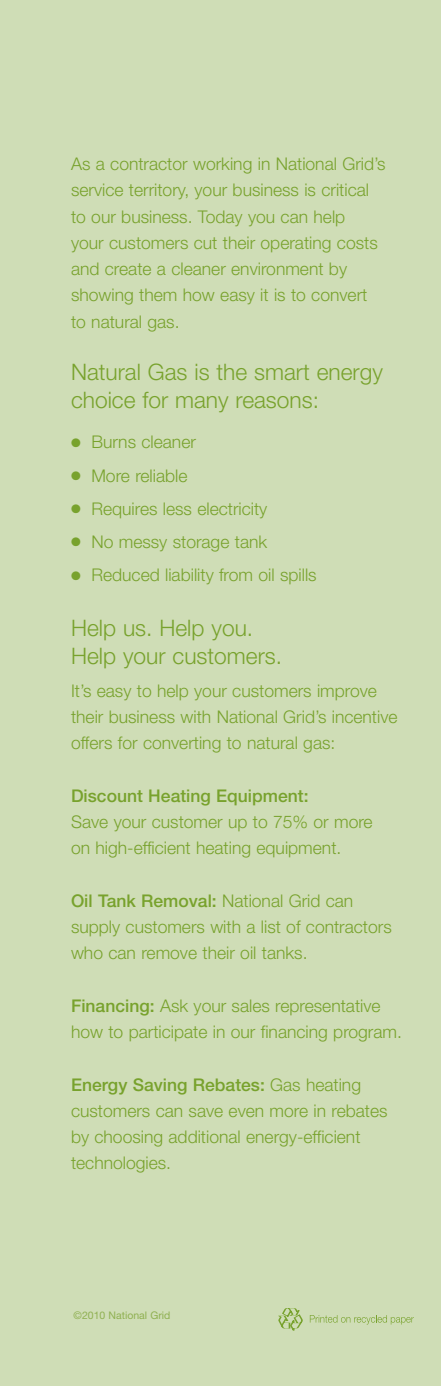
<style>
.page{position:relative;width:441px;height:1386px;background:#cfddb6}
.page>*{position:absolute;margin:0;border:0;box-sizing:border-box;transform-origin:0 0}
.t1{font:300 22.75px/28px "Helvetica Neue";color:#78a22d}
.t2{font:300 17.5px/26.2px "Helvetica Neue";color:#78a22d}
.t3{font:500 17.5px "Helvetica Neue";color:#78a22d}
.t4{font:10.5px "Helvetica Neue";color:#8fb051}
.s1{font-weight:500}
</style>
<div class="page">
<svg style="left:310px;top:1315px;width:104px;height:10px"></svg>
<svg style="left:278px;top:1308px;width:25px;height:23px"></svg>
<p class="t2" style="left:71px;top:152px;width:316px">As a contractor working in National Grid’s service territory, your business is critical to our business. Today you can help<br>your customers cut their operating costs and create a cleaner environment by showing them how easy it is to convert to natural gas.</p>
<h1 class="t1" style="left:71px;top:360px;width:313px">Natural Gas is the smart energy choice for many reasons:</h1>
<p class="t2" style="left:71px;top:431px;width:126px">● Burns cleaner</p>
<p class="t2" style="left:71px;top:464px;width:118px">● More reliable</p>
<p class="t2" style="left:71px;top:497px;width:198px">● Requires less electricity</p>
<p class="t2" style="left:71px;top:530px;width:198px">● No messy storage tank</p>
<p class="t2" style="left:71px;top:564px;width:247px">● Reduced liability from oil spills</p>
<h1 class="t1" style="left:71px;top:616px;width:213px">Help us. Help you.<br>Help your customers.</h1>
<p class="t2" style="left:71px;top:679px;width:328px">It’s easy to help your customers improve their business with National Grid’s incentive offers for converting to natural gas:</p>
<p class="t3" style="left:71px;top:789px;width:239px">Discount Heating Equipment:</p>
<p class="t2" style="left:71px;top:810px;width:303px">Save your customer up to 75% or more on high-efficient heating equipment.</p>
<p class="t2" style="left:71px;top:889px;width:322px"><span class="s1">Oil Tank Removal:</span> National Grid can supply customers with a list of contractors who can remove their oil tanks.</p>
<p class="t2" style="left:71px;top:994px;width:333px"><span class="s1">Financing:</span> Ask your sales representative how to participate in our financing program.</p>
<p class="t2" style="left:71px;top:1073px;width:318px"><span class="s1">Energy Saving Rebates:</span> Gas heating customers can save even more in rebates by choosing additional energy-efficient technologies.</p>
<p class="t4" style="left:74px;top:1312px;width:98px">©2010 National Grid</p>
</div>
